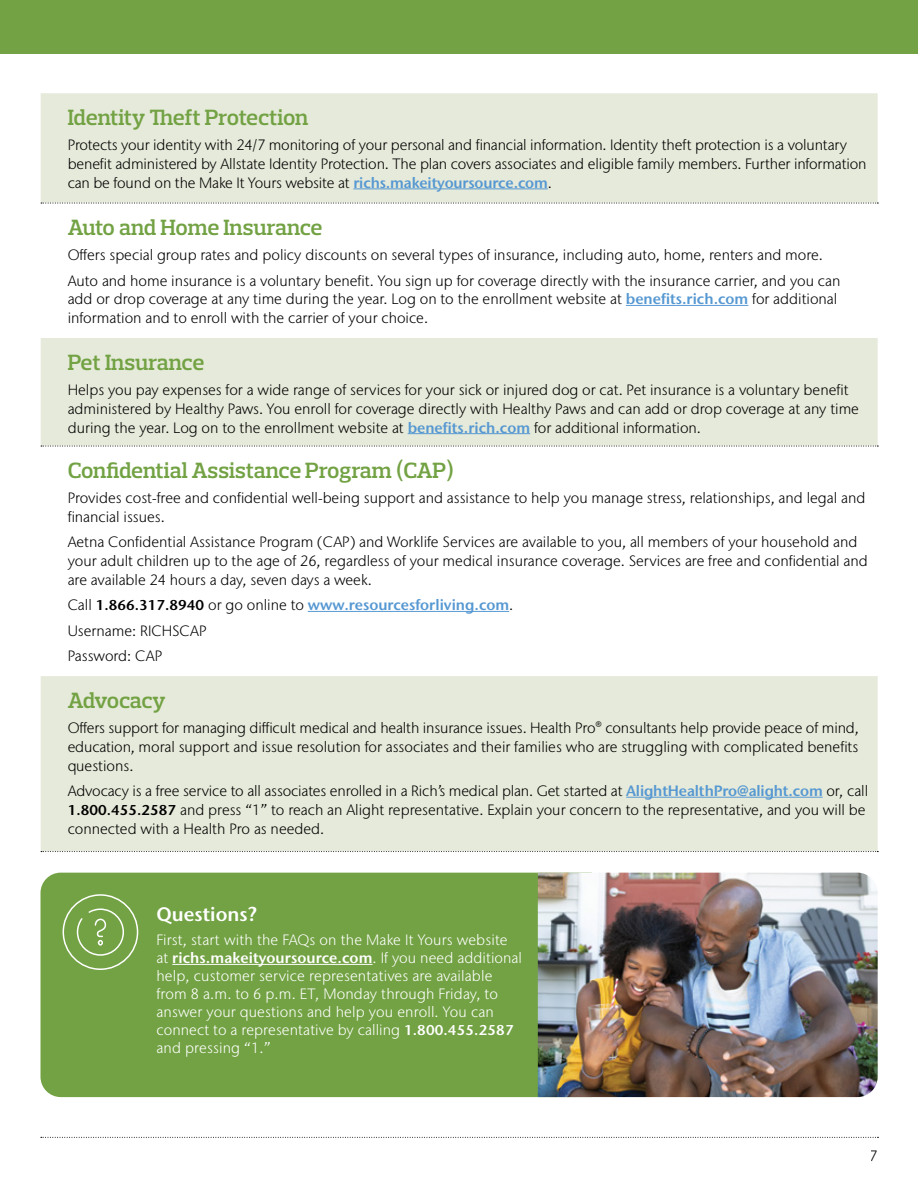
<style>
.page{position:relative;width:918px;height:1188px;background:#fff}
.page>*{position:absolute;margin:0;border:0;box-sizing:border-box;transform-origin:0 0}
.t1{font:600 22.5px "Prelo Slab";letter-spacing:-.01em;color:#72a243}
.t2{font:600 19.5px "Stone Sans IIITC Pro";color:#fff}
.t3{font:300 15px/18.8px "Stone Sans IIITC Pro";color:#000}
.t4{font:300 15px/18px "Stone Sans IIITC Pro";letter-spacing:.01em;color:#fff}
.s1{font-weight:600;color:#5698d2}
.s2{font-weight:600;font-size:14.25px}
.s3{font-weight:600}
</style>
<div class="page">
<svg style="left:41px;top:1137px;width:838px;height:1px"></svg>
<div style="left:41px;top:93px;width:837px;height:758px;background:#e6eada"></div>
<svg style="left:41px;top:204px;width:837px;height:472px"></svg>
<svg style="left:41px;top:203px;width:837px;height:1px"></svg>
<svg style="left:41px;top:851px;width:837px;height:1px"></svg>
<svg style="left:41px;top:446px;width:837px;height:1px"></svg>
<hr style="left:353px;top:189px;width:195px;height:1px;background:#5698d2">
<hr style="left:626px;top:305px;width:122px;height:1px;background:#5698d2">
<hr style="left:408px;top:433px;width:122px;height:1px;background:#5698d2">
<hr style="left:308px;top:611px;width:201px;height:1px;background:#5698d2">
<hr style="left:626px;top:797px;width:197px;height:1px;background:#5698d2">
<div style="left:0;top:0;width:918px;height:54px;background:#72a243"></div>
<div style="left:40px;top:873px;width:498px;height:224px;background:#72a243"></div>
<hr style="left:172px;top:964px;width:201px;height:1px;background:#fff">
<img style="left:538px;top:873px;width:340px;height:224px">
<div style="left:63px;top:894px;width:75px;height:76px;border:2px solid #fff;border-radius:50%"></div>
<svg style="left:76px;top:908px;width:49px;height:48px;background:#82ac59"></svg>
<h1 class="t1" style="left:68px;top:103px;width:242px">Identity Theft Protection</h1>
<p class="t3" style="left:68px;top:136px;width:800px">Protects your identity with 24/7 monitoring of your personal and financial information. Identity theft protection is a voluntary benefit administered by Allstate Identity Protection. The plan covers associates and eligible family members. Further information can be found on the Make It Yours website at <span class="s1">richs.makeityoursource.com</span>.</p>
<h1 class="t1" style="left:68px;top:213px;width:256px">Auto and Home Insurance</h1>
<p class="t3" style="left:68px;top:242px;width:774px;line-height:25.5px">Offers special group rates and policy discounts on several types of insurance, including auto, home, renters and more.<br>Auto and home insurance is a voluntary benefit. You sign up for coverage directly with the insurance carrier, and you can</p>
<p class="t3" style="left:68px;top:290px;width:771px">add or drop coverage at any time during the year. Log on to the enrollment website at <span class="s1">benefits.rich.com</span> for additional information and to enroll with the carrier of your choice.</p>
<h1 class="t1" style="left:68px;top:348px;width:138px">Pet Insurance</h1>
<p class="t3" style="left:68px;top:380px;width:793px">Helps you pay expenses for a wide range of services for your sick or injured dog or cat. Pet insurance is a voluntary benefit administered by Healthy Paws. You enroll for coverage directly with Healthy Paws and can add or drop coverage at any time during the year. Log on to the enrollment website at <span class="s1">benefits.rich.com</span> for additional information.</p>
<h1 class="t1" style="left:68px;top:456px;width:388px">Confidential Assistance Program (CAP)</h1>
<p class="t3" style="left:68px;top:488px;width:799px">Provides cost-free and confidential well-being support and assistance to help you manage stress, relationships, and legal and financial issues.</p>
<p class="t3" style="left:68px;top:533px;width:802px">Aetna Confidential Assistance Program (CAP) and Worklife Services are available to you, all members of your household and your adult children up to the age of 26, regardless of your medical insurance coverage. Services are free and confidential and are available 24 hours a day, seven days a week.</p>
<p class="t3" style="left:68px;top:592px;width:447px;line-height:25.5px">Call <span class="s2">1.866.317.8940</span> or go online to <span class="s1">www.resourcesforliving.com</span>.<br>Username: RICHSCAP<br>Password: CAP</p>
<h1 class="t1" style="left:68px;top:686px;width:99px">Advocacy</h1>
<p class="t3" style="left:68px;top:718px;width:793px;text-align:justify">Offers support for managing difficult medical and health insurance issues. Health Pro® consultants help provide peace of mind, education, moral support and issue resolution for associates and their families who are struggling with complicated benefits questions.</p>
<p class="t3" style="left:68px;top:781px;width:802px">Advocacy is a free service to all associates enrolled in a Rich’s medical plan. Get started at <span class="s1">AlightHealthPro@alight.com</span> or, call<br><span class="s2">1.800.455.2587</span> and press “1” to reach an Alight representative. Explain your concern to the representative, and you will be connected with a Health Pro as needed.</p>
<h2 class="t2" style="left:156px;top:901px;width:103px">Questions?</h2>
<p class="t4" style="left:156px;top:931px;width:367px">First, start with the FAQs on the Make It Yours website at <span class="s3">richs.makeityoursource.com</span>. If you need additional help, customer service representatives are available from 8 a.m. to 6 p.m. ET, Monday through Friday, to answer your questions and help you enroll. You can connect to a representative by calling <span class="s2">1.800.455.2587 </span>and pressing “1.”</p>
<p class="t3" style="left:870px;top:1146px;width:10px">7</p>
</div>
